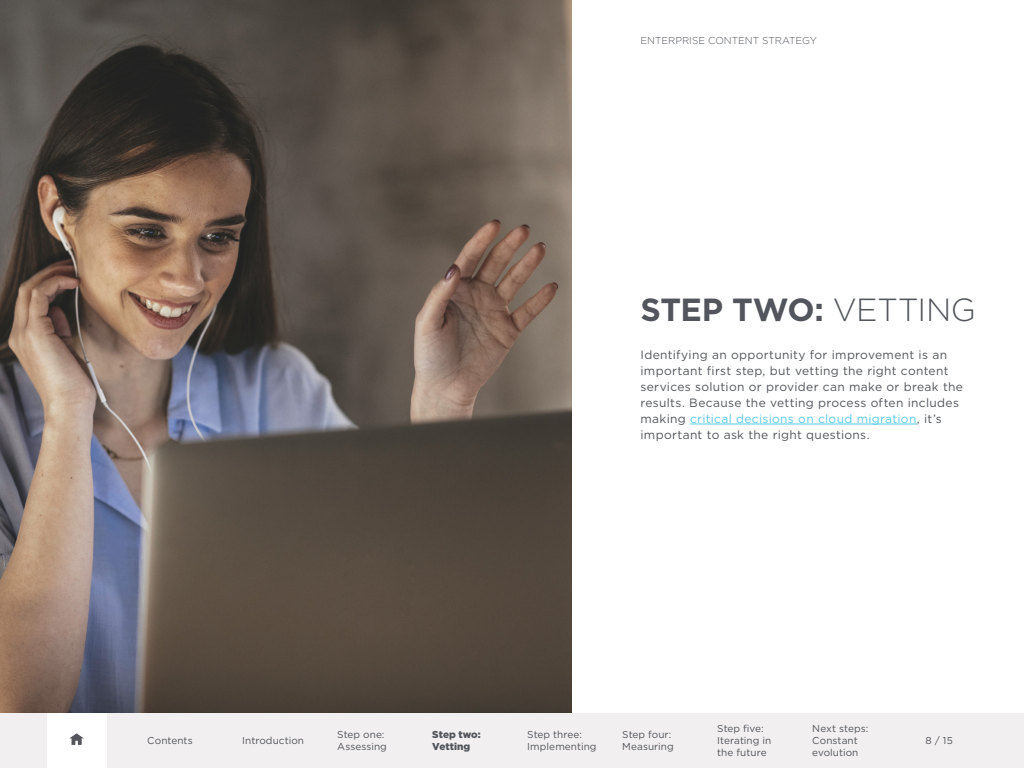
<style>
.page{position:relative;width:1024px;height:768px;background:#fff}
.page>*{position:absolute;margin:0;border:0;box-sizing:border-box;transform-origin:0 0}
.t1{font:700 32px "Gotham";letter-spacing:-.015em;color:#52555b}
.t2{font:12px/16px "Gotham";letter-spacing:.025em;color:#52555b}
.t3{font:10px/12px "Gotham";letter-spacing:.005em;color:#52555b}
.t4{font:300 10px "Gotham";color:#52555b}
.t5{font:900 10px/12px "Gotham";letter-spacing:.005em;color:#52555b}
.s1{font-weight:300}
.s2{color:#58c9e7}
</style>
<div class="page">
<div style="left:0;top:713px;width:1024px;height:55px;background:#f1efef"></div>
<div style="left:47px;top:713px;width:59px;height:55px;background:#fff"></div>
<svg style="left:69px;top:733px;width:15px;height:12px"></svg>
<hr style="left:690px;top:424px;width:227px;height:1px;background:#58c9e7">
<img style="left:0;top:0;width:571px;height:713px">
<p class="t4" style="left:640px;top:34px;width:178px">ENTERPRISE CONTENT STRATEGY</p>
<h1 class="t1" style="left:640px;top:288px;width:337px">STEP TWO: <span class="s1">VETTING</span></h1>
<p class="t2" style="left:640px;top:346px;width:324px">Identifying an opportunity for improvement is an important first step, but vetting the right content services solution or provider can make or break the results. Because the vetting process often includes making <span class="s2">critical decisions on cloud migration</span>, it’s important to ask the right questions.</p>
<p class="t3" style="left:147px;top:734px;width:47px">Contents</p>
<p class="t3" style="left:242px;top:734px;width:63px">Introduction</p>
<p class="t3" style="left:337px;top:728px;width:51px">Step one:<br>Assessing</p>
<p class="t5" style="left:432px;top:728px;width:50px">Step two:<br>Vetting</p>
<p class="t3" style="left:527px;top:728px;width:71px">Step three:<br>Implementing</p>
<p class="t3" style="left:622px;top:728px;width:53px">Step four:<br>Measuring</p>
<p class="t3" style="left:717px;top:722px;width:55px">Step five:<br>Iterating in the future</p>
<p class="t3" style="left:812px;top:722px;width:57px">Next steps:<br>Constant evolution</p>
<p class="t3" style="left:926px;top:734px;width:29px">8 / 15</p>
</div>
